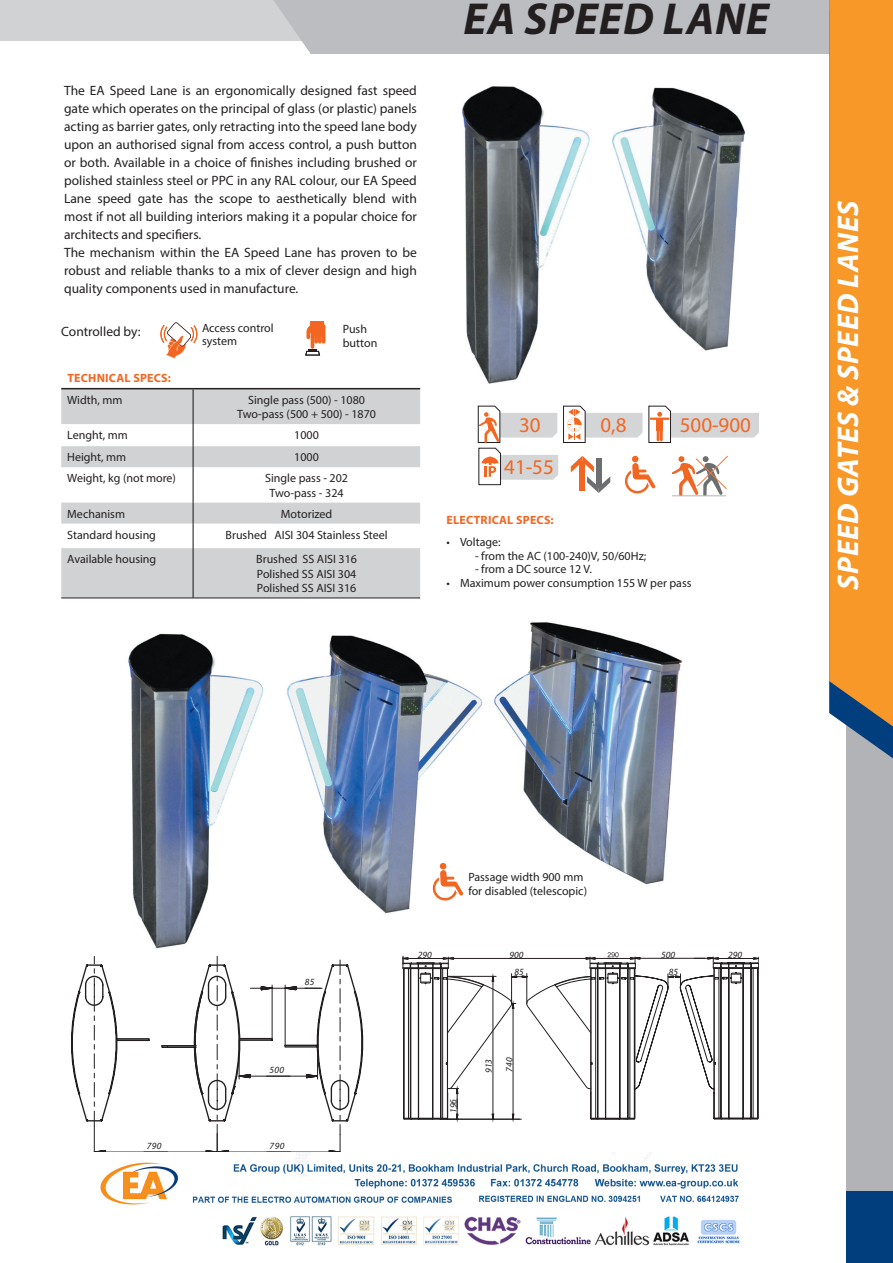
<style>
.page{position:relative;width:893px;height:1263px;background:#fff}
.page>*{position:absolute;margin:0;border:0;box-sizing:border-box;transform-origin:0 0}
.t1{font:italic 700 45px "Myriad Pro";letter-spacing:.02em;color:#231f20}
.t2{font:italic 700 30px "Myriad Pro";letter-spacing:.02em;color:#fff}
.t3{font:21px "Myriad Pro";color:#f36621}
.t4{font:13.5px/18px "Myriad Pro";color:#231f20;text-align:justify}
.t5{font:12px "Myriad Pro";color:#231f20}
.t6{font:700 12px "Myriad Pro";letter-spacing:.02em;color:#f36621}
.t7{font:italic 9.45px/17.9px "Myriad Pro";color:#231f20;text-align:center}
</style>
<div class="page">
<div style="left:0;top:0;width:893px;height:41px;background:#d1d2d4"></div>
<div style="left:274px;top:0;width:555px;height:54px;background:#bcbdc0"></div>
<div style="left:846px;top:0;width:47px;height:1263px;background:#b2b3b7"></div>
<div style="left:846px;top:1191px;width:47px;height:72px;background:#003e7e"></div>
<svg style="left:847px;top:726px;width:46px;height:32px"></svg>
<div style="left:829px;top:0;width:64px;height:726px;background:#f89829"></div>
<svg style="left:160px;top:322px;width:37px;height:37px"></svg>
<svg style="left:305px;top:321px;width:20px;height:34px"></svg>
<svg style="left:61px;top:389px;width:359px;height:209px;fill:#d1d2d4"></svg>
<hr style="left:61px;top:388px;width:132px;height:1px;background:#231f20">
<hr style="left:193px;top:388px;width:227px;height:1px;background:#231f20">
<hr style="left:193px;top:389px;width:1px;height:35px;background:#111314">
<svg style="left:193px;top:424px;width:1px;height:43px"></svg>
<hr style="left:193px;top:467px;width:1px;height:36px;background:#111314">
<svg style="left:193px;top:503px;width:1px;height:45px"></svg>
<hr style="left:193px;top:548px;width:1px;height:50px;background:#111314">
<hr style="left:61px;top:598px;width:132px;height:1px;background:#231f20">
<hr style="left:193px;top:598px;width:227px;height:1px;background:#231f20">
<img style="left:462px;top:86px;width:283px;height:297px">
<img style="left:128px;top:622px;width:554px;height:327px">
<svg style="left:432px;top:863px;width:31px;height:39px"></svg>
<svg style="left:478px;top:406px;width:281px;height:90px"></svg>
<hr style="left:672px;top:495px;width:54px;height:1px;background:#b2b2b2">
<svg style="left:402px;top:952px;width:357px;height:170px"></svg>
<svg style="left:71px;top:964px;width:293px;height:158px"></svg>
<svg style="left:90px;top:956px;width:255px;height:196px"></svg>
<img style="left:100px;top:1152px;width:640px;height:94px">
<p class="t4" style="left:64px;top:81px;width:354px">The EA Speed Lane is an ergonomically designed fast speed gate which operates on the principal of glass (or plastic) panels acting as barrier gates, only retracting into the speed lane body upon an authorised signal from access control, a push button or both. Available in a choice of finishes including brushed or polished stainless steel or PPC in any RAL colour, our EA Speed Lane speed gate has the scope to aesthetically blend with most if not all building interiors making it a popular choice for architects and specifiers.</p>
<p class="t4" style="left:64px;top:243px;width:354px">The mechanism within the EA Speed Lane has proven to be robust and reliable thanks to a mix of clever design and high quality components used in manufacture.</p>
<p class="t4" style="left:61px;top:322px;width:81px">Controlled by:</p>
<p class="t5" style="left:202px;top:320px;width:73px">Access control</p>
<p class="t5" style="left:202px;top:334px;width:37px">system</p>
<p class="t5" style="left:343px;top:322px;width:26px">Push</p>
<p class="t5" style="left:343px;top:335px;width:36px">button</p>
<p class="t6" style="left:67px;top:371px;width:105px">TECHNICAL SPECS:</p>
<p class="t5" style="left:67px;top:392px;width:57px">Width, mm</p>
<p class="t5" style="left:248px;top:392px;width:118px">Single pass (500) - 1080</p>
<p class="t5" style="left:237px;top:407px;width:140px">Two-pass (500 + 500) - 1870</p>
<p class="t5" style="left:67px;top:428px;width:62px">Lenght, mm</p>
<p class="t5" style="left:294px;top:428px;width:26px">1000</p>
<p class="t5" style="left:67px;top:450px;width:60px">Height, mm</p>
<p class="t5" style="left:294px;top:450px;width:26px">1000</p>
<p class="t5" style="left:67px;top:471px;width:110px">Weight, kg (not more)</p>
<p class="t5" style="left:265px;top:471px;width:84px">Single pass - 202</p>
<p class="t5" style="left:270px;top:485px;width:76px">Two-pass - 324</p>
<p class="t5" style="left:67px;top:506px;width:59px">Mechanism</p>
<p class="t5" style="left:281px;top:506px;width:53px">Motorized</p>
<p class="t5" style="left:67px;top:527px;width:90px">Standard housing</p>
<p class="t5" style="left:226px;top:527px;width:164px">Brushed AISI 304 Stainless Steel</p>
<p class="t5" style="left:67px;top:552px;width:91px">Available housing</p>
<p class="t5" style="left:256px;top:552px;width:102px">Brushed SS AISI 316</p>
<p class="t5" style="left:257px;top:566px;width:101px">Polished SS AISI 304</p>
<p class="t5" style="left:257px;top:580px;width:101px">Polished SS AISI 316</p>
<p class="t1" style="left:463px;top:-10px;width:307px">EA SPEED LANE</p>
<p class="t3" style="left:519px;top:411px;width:23px">30</p>
<p class="t3" style="left:600px;top:411px;width:27px">0,8</p>
<p class="t3" style="left:680px;top:411px;width:73px">500-900</p>
<p class="t3" style="left:504px;top:454px;width:51px">41-55</p>
<p class="t6" style="left:447px;top:512px;width:109px">ELECTRICAL SPECS:</p>
<p class="t5" style="left:446px;top:535px;width:56px">• Voltage:</p>
<p class="t5" style="left:475px;top:548px;width:173px">- from the AC (100-240)V, 50/60Hz;</p>
<p class="t5" style="left:475px;top:562px;width:119px">- from a DC source 12 V.</p>
<p class="t5" style="left:446px;top:575px;width:247px">• Maximum power consumption 155 W per pass</p>
<p class="t2" style="left:828px;top:590px;width:390px;rotate:-90deg">SPEED GATES &amp; SPEED LANES</p>
<p class="t7" style="left:305px;top:973px;width:11px">85</p>
<p class="t7" style="left:269px;top:1061px;width:16px">500</p>
<p class="t7" style="left:147px;top:1137px;width:16px">790</p>
<p class="t7" style="left:270px;top:1137px;width:16px">790</p>
<p class="t5" style="left:468px;top:870px;width:117px">Passage width 900 mm</p>
<p class="t5" style="left:468px;top:883px;width:120px">for disabled (telescopic)</p>
<p class="t7" style="left:661px;top:945px;width:15px">500</p>
<p class="t7" style="left:509px;top:945px;width:16px">900<br>85</p>
<p class="t7" style="left:418px;top:945px;width:15px">290</p>
<p class="t7" style="left:728px;top:945px;width:15px">290</p>
<p class="t7" style="left:669px;top:962px;width:11px">85</p>
<p class="t7" style="left:444px;top:1113px;width:15px;rotate:-90deg">196</p>
<p class="t7" style="left:478px;top:1073px;width:17px;line-height:20.5px;text-align:left;rotate:-90deg">913<br>740</p>
</div>
